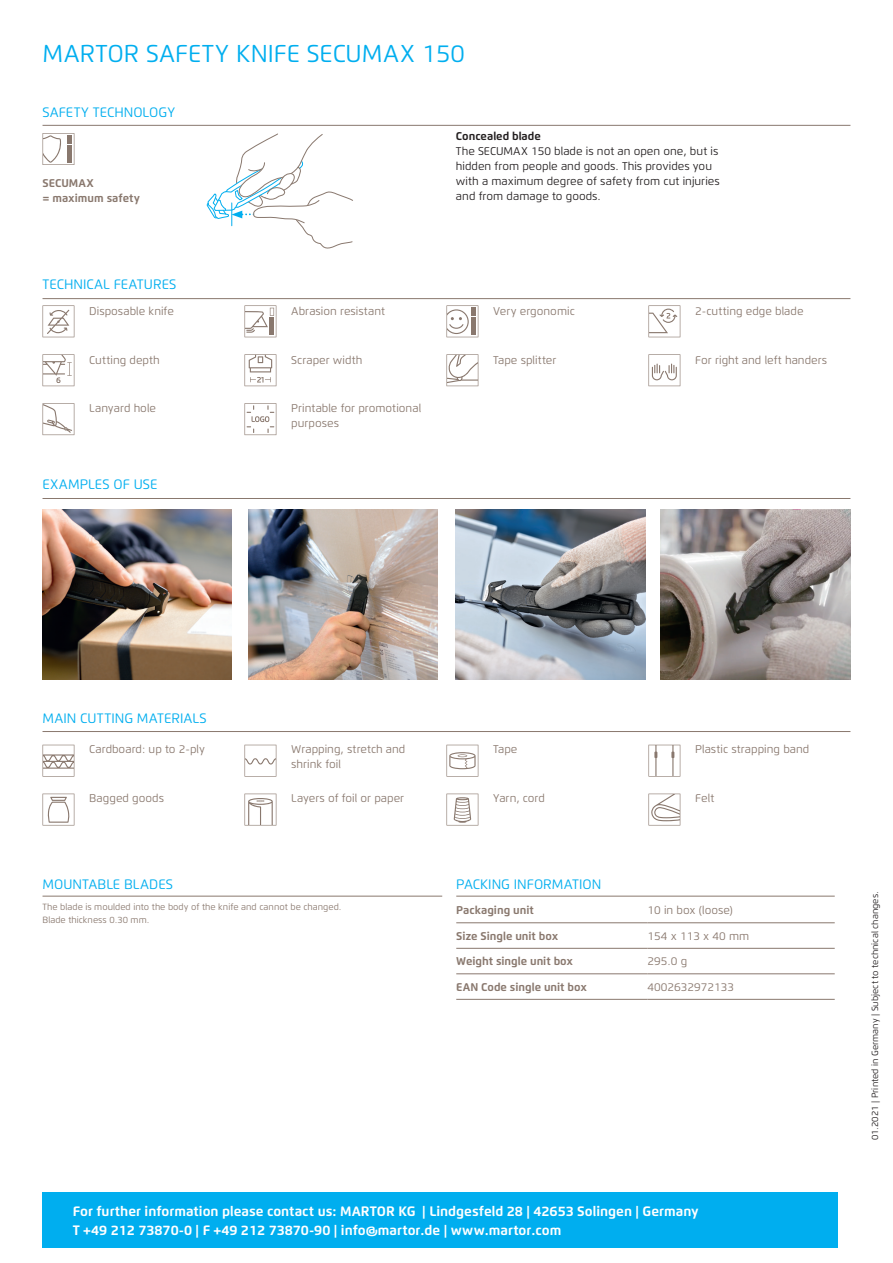
<style>
.page{position:relative;width:893px;height:1263px;background:#fff}
.page>*{position:absolute;margin:0;border:0;box-sizing:border-box;transform-origin:0 0}
.t1{font:24.3px "Flexo";color:#00aeef}
.t2{font:700 13.65px/19.2px "Flexo";color:#fff}
.t3{font:13.65px "Flexo";color:#00aeef}
.t4{font:11.25px/14.9px "Flexo";color:#89786e}
.t5{font:11.25px/14.9px "Flexo";color:#231f20}
.t6{font:700 11.25px/14.9px "Flexo";color:#89786e}
.t7{font:700 11.25px "Flexo";color:#231f20}
.t8{font:9px/12.8px "Flexo";color:#89786e}
.t9{font:9px "Flexo";color:#231f20}
</style>
<div class="page">
<img style="left:43px;top:509px;width:189px;height:170px">
<img style="left:456px;top:509px;width:189px;height:170px">
<img style="left:661px;top:509px;width:189px;height:170px">
<img style="left:249px;top:509px;width:189px;height:170px">
<svg style="left:43px;top:305px;width:31px;height:32px"></svg>
<svg style="left:244px;top:305px;width:32px;height:32px"></svg>
<svg style="left:446px;top:305px;width:32px;height:32px"></svg>
<svg style="left:648px;top:305px;width:32px;height:32px"></svg>
<svg style="left:43px;top:354px;width:31px;height:32px"></svg>
<svg style="left:244px;top:354px;width:32px;height:32px"></svg>
<svg style="left:446px;top:354px;width:32px;height:32px"></svg>
<svg style="left:648px;top:354px;width:32px;height:32px"></svg>
<svg style="left:43px;top:403px;width:31px;height:32px"></svg>
<svg style="left:244px;top:403px;width:32px;height:32px"></svg>
<svg style="left:43px;top:133px;width:31px;height:32px"></svg>
<svg style="left:207px;top:133px;width:146px;height:116px"></svg>
<hr style="left:43px;top:298px;width:807px;height:1px;background:#89786e">
<hr style="left:43px;top:125px;width:807px;height:1px;background:#89786e">
<hr style="left:43px;top:498px;width:807px;height:1px;background:#89786e">
<div style="left:43px;top:1193px;width:795px;height:55px;background:#00aeef"></div>
<svg style="left:43px;top:745px;width:31px;height:32px"></svg>
<svg style="left:244px;top:745px;width:32px;height:32px"></svg>
<svg style="left:446px;top:745px;width:32px;height:32px"></svg>
<svg style="left:648px;top:745px;width:32px;height:32px"></svg>
<svg style="left:43px;top:794px;width:31px;height:31px"></svg>
<svg style="left:244px;top:794px;width:32px;height:31px"></svg>
<svg style="left:446px;top:794px;width:32px;height:31px"></svg>
<svg style="left:648px;top:794px;width:32px;height:31px"></svg>
<hr style="left:43px;top:731px;width:807px;height:1px;background:#89786e">
<hr style="left:456px;top:896px;width:379px;height:1px;background:#89786e">
<hr style="left:648px;top:999px;width:187px;height:1px;background:#89786e">
<hr style="left:456px;top:999px;width:192px;height:1px;background:#89786e">
<hr style="left:648px;top:973px;width:187px;height:1px;background:#89786e">
<hr style="left:456px;top:973px;width:192px;height:1px;background:#89786e">
<hr style="left:648px;top:948px;width:187px;height:1px;background:#89786e">
<hr style="left:456px;top:948px;width:192px;height:1px;background:#89786e">
<hr style="left:648px;top:922px;width:187px;height:1px;background:#89786e">
<hr style="left:456px;top:922px;width:192px;height:1px;background:#89786e">
<hr style="left:43px;top:896px;width:399px;height:1px;background:#89786e">
<h1 class="t1" style="left:43px;top:38px;width:424px">MARTOR SAFETY KNIFE SECUMAX 150</h1>
<p class="t3" style="left:43px;top:104px;width:134px">SAFETY TECHNOLOGY</p>
<p class="t6" style="left:43px;top:176px;width:99px">SECUMAX<br>= maximum safety</p>
<p class="t3" style="left:43px;top:276px;width:135px">TECHNICAL FEATURES</p>
<p class="t7" style="left:456px;top:129px;width:86px">Concealed blade</p>
<p class="t5" style="left:456px;top:144px;width:265px">The SECUMAX 150 blade is not an open one, but is hidden from people and goods. This provides you with a maximum degree of safety from cut injuries and from damage to goods.</p>
<p class="t4" style="left:89px;top:303px;width:86px">Disposable knife</p>
<p class="t4" style="left:291px;top:303px;width:95px">Abrasion resistant</p>
<p class="t4" style="left:493px;top:303px;width:83px">Very ergonomic</p>
<p class="t4" style="left:695px;top:303px;width:110px">2-cutting edge blade</p>
<p class="t4" style="left:89px;top:352px;width:72px">Cutting depth</p>
<p class="t4" style="left:291px;top:352px;width:73px">Scraper width</p>
<p class="t4" style="left:493px;top:352px;width:65px">Tape splitter</p>
<p class="t4" style="left:695px;top:352px;width:133px">For right and left handers</p>
<p class="t4" style="left:89px;top:401px;width:68px">Lanyard hole</p>
<p class="t4" style="left:291px;top:401px;width:131px">Printable for promotional purposes</p>
<p class="t3" style="left:43px;top:476px;width:116px">EXAMPLES OF USE</p>
<p class="t3" style="left:43px;top:710px;width:166px">MAIN CUTTING MATERIALS</p>
<p class="t4" style="left:89px;top:741px;width:117px">Cardboard: up to 2-ply</p>
<p class="t4" style="left:291px;top:741px;width:116px">Wrapping, stretch and shrink foil</p>
<p class="t4" style="left:493px;top:741px;width:26px">Tape</p>
<p class="t4" style="left:695px;top:741px;width:116px">Plastic strapping band</p>
<p class="t4" style="left:89px;top:790px;width:76px">Bagged goods</p>
<p class="t4" style="left:291px;top:790px;width:114px">Layers of foil or paper</p>
<p class="t4" style="left:493px;top:790px;width:53px">Yarn, cord</p>
<p class="t4" style="left:695px;top:790px;width:21px">Felt</p>
<p class="t3" style="left:43px;top:876px;width:132px">MOUNTABLE BLADES</p>
<p class="t8" style="left:43px;top:900px;width:301px">The blade is moulded into the body of the knife and cannot be changed.<br>Blade thickness 0.30 mm.</p>
<p class="t3" style="left:456px;top:876px;width:147px">PACKING INFORMATION</p>
<p class="t6" style="left:456px;top:903px;width:79px">Packaging unit</p>
<p class="t4" style="left:648px;top:903px;width:87px">10 in box (loose)</p>
<p class="t6" style="left:456px;top:928px;width:103px">Size Single unit box</p>
<p class="t4" style="left:648px;top:928px;width:103px">154 x 113 x 40 mm</p>
<p class="t6" style="left:456px;top:954px;width:118px">Weight single unit box</p>
<p class="t4" style="left:648px;top:954px;width:41px">295.0 g</p>
<p class="t6" style="left:456px;top:979px;width:132px">EAN Code single unit box</p>
<p class="t4" style="left:648px;top:979px;width:88px">4002632972133</p>
<p class="t2" style="left:73px;top:1202px;width:628px">For further information please contact us: MARTOR KG | Lindgesfeld 28 | 42653 Solingen | Germany<br>T +49 212 73870-0 | F +49 212 73870-90 | info@martor.de | www.martor.com</p>
<p class="t9" style="left:870px;top:1140px;width:250px;rotate:-90deg">01.2021 | Printed in Germany | Subject to technical changes.</p>
</div>
